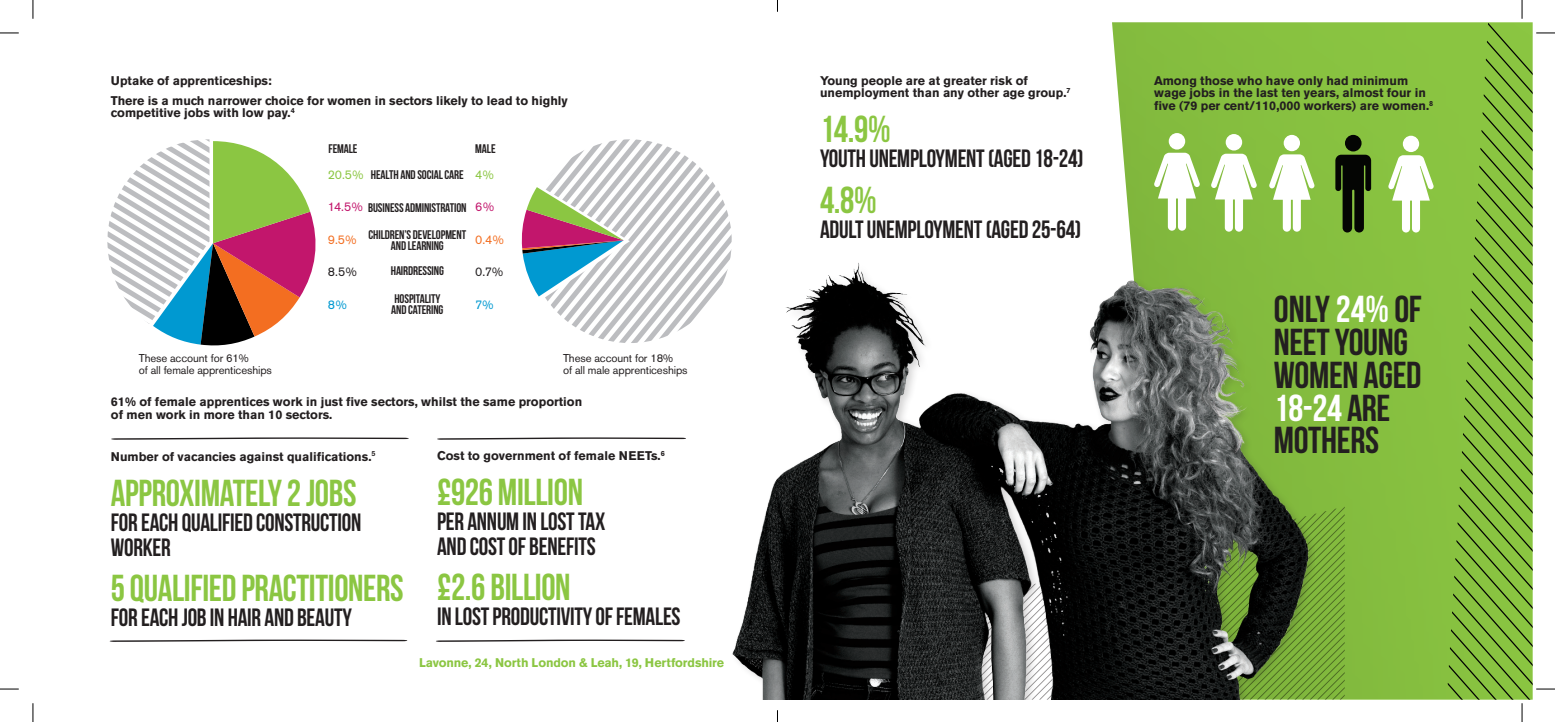
<style>
.page{position:relative;width:1555px;height:722px;background:#fff}
.page>*{position:absolute;margin:0;border:0;box-sizing:border-box;transform-origin:0 0}
.t1{font:37.5px "Bebas Neue";letter-spacing:-.01em;color:#8bc642;scale:.96 1}
.t2{font:37.5px/32.9px "Bebas Neue";letter-spacing:-.01em;color:#231f20}
.t3{font:25px/25px "Bebas Neue";letter-spacing:-.01em;color:#231f20;scale:.96 1}
.t4{font:700 12.5px/12.5px "Akzidenz Grotesk BE";color:#231f20}
.t5{font:12.5px/11.2px "Bebas Neue";letter-spacing:-.01em;color:#231f20;text-align:center}
.t6{font:700 12.5px "Akzidenz Grotesk BE";letter-spacing:-.005em;color:#8bc642}
.t7{font:12.5px "Akzidenz Grotesk BE";color:#f36e21}
.t8{font:12.5px "Akzidenz Grotesk BE";color:#231f20}
.t9{font:12.5px "Akzidenz Grotesk BE";color:#8bc642}
.t10{font:12.5px "Akzidenz Grotesk BE";color:#0099d1}
.t11{font:12.5px "Akzidenz Grotesk BE";color:#c2166c}
.t12{font:11.25px/12.5px "Akzidenz Grotesk BE";letter-spacing:-.01em;color:#231f20}
.s1{font-family:"Akzidenz Grotesk BE";color:#c2166c}
.s2{color:#fff}
</style>
<div class="page">
<div style="left:1112px;top:22px;width:334px;height:676px;background:#86c040"></div>
<svg style="left:1314px;top:506px;width:30px;height:193px;background:#78ac39"></svg>
<img style="left:732px;top:242px;width:582px;height:457px">
<div style="left:1344px;top:135px;width:17px;height:16px;background:#040503;border-radius:50%"></div>
<svg style="left:1335px;top:155px;width:35px;height:77px;background:#293a14"></svg>
<div style="left:1168px;top:133px;width:16px;height:16px;background:#fff;border-radius:50%"></div>
<svg style="left:1153px;top:153px;width:46px;height:78px"></svg>
<div style="left:1225px;top:134px;width:16px;height:16px;background:#fff;border-radius:50%"></div>
<svg style="left:1210px;top:154px;width:46px;height:77px"></svg>
<div style="left:1402px;top:136px;width:16px;height:16px;background:#fff;border-radius:50%"></div>
<svg style="left:1387px;top:155px;width:46px;height:77px"></svg>
<div style="left:1283px;top:135px;width:16px;height:16px;background:#fff;border-radius:50%"></div>
<svg style="left:1268px;top:154px;width:46px;height:77px"></svg>
<svg style="left:110px;top:639px;width:297px;height:2px"></svg>
<svg style="left:436px;top:639px;width:249px;height:2px"></svg>
<svg style="left:111px;top:437px;width:298px;height:2px"></svg>
<svg style="left:437px;top:437px;width:249px;height:2px"></svg>
<svg style="left:107px;top:139px;width:209px;height:207px"></svg>
<svg style="left:521px;top:139px;width:224px;height:218px"></svg>
<svg style="left:0;top:32px;width:19px;height:2px"></svg>
<svg style="left:0;top:688px;width:19px;height:1px"></svg>
<svg style="left:32px;top:0;width:2px;height:19px"></svg>
<svg style="left:32px;top:703px;width:2px;height:18px"></svg>
<svg style="left:1446px;top:0;width:108px;height:721px"></svg>
<p class="t4" style="left:111px;top:71px;width:458px;line-height:19.6px">Uptake of apprenticeships:<br>There is a much narrower choice for women in sectors likely to lead to highly</p>
<p class="t4" style="left:111px;top:106px;width:185px">competitive jobs with low pay.<sup>4</sup></p>
<p class="t5" style="left:328px;top:142px;width:30px">FEMALE</p>
<p class="t5" style="left:475px;top:142px;width:22px">MALE</p>
<p class="t9" style="left:328px;top:167px;width:37px">20.5%</p>
<p class="t5" style="left:328px;top:201px;width:140px"><span class="s1">14.5%</span> BUSINESS ADMINISTRATION</p>
<p class="t7" style="left:328px;top:232px;width:30px">9.5%</p>
<p class="t8" style="left:328px;top:264px;width:31px">8.5%</p>
<p class="t10" style="left:328px;top:297px;width:20px">8%</p>
<p class="t5" style="left:371px;top:169px;width:94px">HEALTH AND SOCIAL CARE</p>
<p class="t5" style="left:368px;top:229px;width:99px">CHILDREN’S DEVELOPMENT<br>AND LEARNING</p>
<p class="t5" style="left:391px;top:265px;width:55px">HAIRDRESSING</p>
<p class="t5" style="left:391px;top:293px;width:53px;text-align:left">HOSPITALITY<br>AND CATERING</p>
<p class="t9" style="left:475px;top:167px;width:20px">4%</p>
<p class="t11" style="left:475px;top:199px;width:20px">6%</p>
<p class="t7" style="left:475px;top:232px;width:30px">0.4%</p>
<p class="t8" style="left:475px;top:264px;width:29px">0.7%</p>
<p class="t10" style="left:475px;top:297px;width:20px">7%</p>
<p class="t12" style="left:139px;top:351px;width:135px">These account for 61%<br>of all female apprenticeships</p>
<p class="t12" style="left:563px;top:351px;width:126px">These account for 18%<br>of all male apprenticeships</p>
<p class="t4" style="left:111px;top:395px;width:473px">61% of female apprentices work in just five sectors, whilst the same proportion of men work in more than 10 sectors.</p>
<p class="t4" style="left:111px;top:450px;width:266px">Number of vacancies against qualifications.<sup>5</sup></p>
<h1 class="t1" style="left:111px;top:472px;width:257px">APPROXIMATELY 2 JOBS</h1>
<h2 class="t3" style="left:111px;top:509px;width:262px">FOR EACH QUALIFIED CONSTRUCTION<br>WORKER</h2>
<h1 class="t1" style="left:111px;top:567px;width:306px">5 QUALIFIED PRACTITIONERS</h1>
<h2 class="t3" style="left:111px;top:604px;width:252px">FOR EACH JOB IN HAIR AND BEAUTY</h2>
<p class="t4" style="left:437px;top:449px;width:191px">Cost to government of female NEE</p>
<p class="t4" style="left:645px;top:449px;width:21px">Ts.<sup>6</sup></p>
<h1 class="t1" style="left:437px;top:471px;width:153px">£926 MILLION</h1>
<h2 class="t3" style="left:437px;top:508px;width:177px">PER ANNUM IN LOST TAX<br>AND COST OF BENEFITS</h2>
<h1 class="t1" style="left:437px;top:566px;width:140px">£2.6 BILLION</h1>
<h2 class="t3" style="left:437px;top:603px;width:255px">IN LOST PRODUCTIVITY OF FEMALES</h2>
<p class="t6" style="left:419px;top:654px;width:306px">Lavonne, 24, North London &amp; Leah, 19, Hertfordshire</p>
<p class="t4" style="left:820px;top:74px;width:252px">Young people are at greater risk of unemployment than any other age group.<sup>7</sup></p>
<h1 class="t1" style="left:820px;top:109px;width:75px">14.9%</h1>
<h2 class="t3" style="left:820px;top:146px;width:276px">YOUTH UNEMPLOYMENT (AGED 18-24)</h2>
<h1 class="t1" style="left:820px;top:179px;width:61px">4.8%</h1>
<h2 class="t3" style="left:820px;top:216px;width:273px">ADULT UNEMPLOYMENT (AGED 25-64)</h2>
<p class="t4" style="left:1153px;top:74px;width:281px">Among those who have only had minimum wage jobs in the last ten years, almost four in five (79 per cent/110,000 workers) are women.<sup>8</sup></p>
<h1 class="t2" style="left:1273px;top:292px;width:149px">ONLY <span class="s2">24%</span> OF<br>NEET YOUNG<br>WOMEN AGED<br><span class="s2">18-24</span> ARE<br>MOTHERS</h1>
</div>
